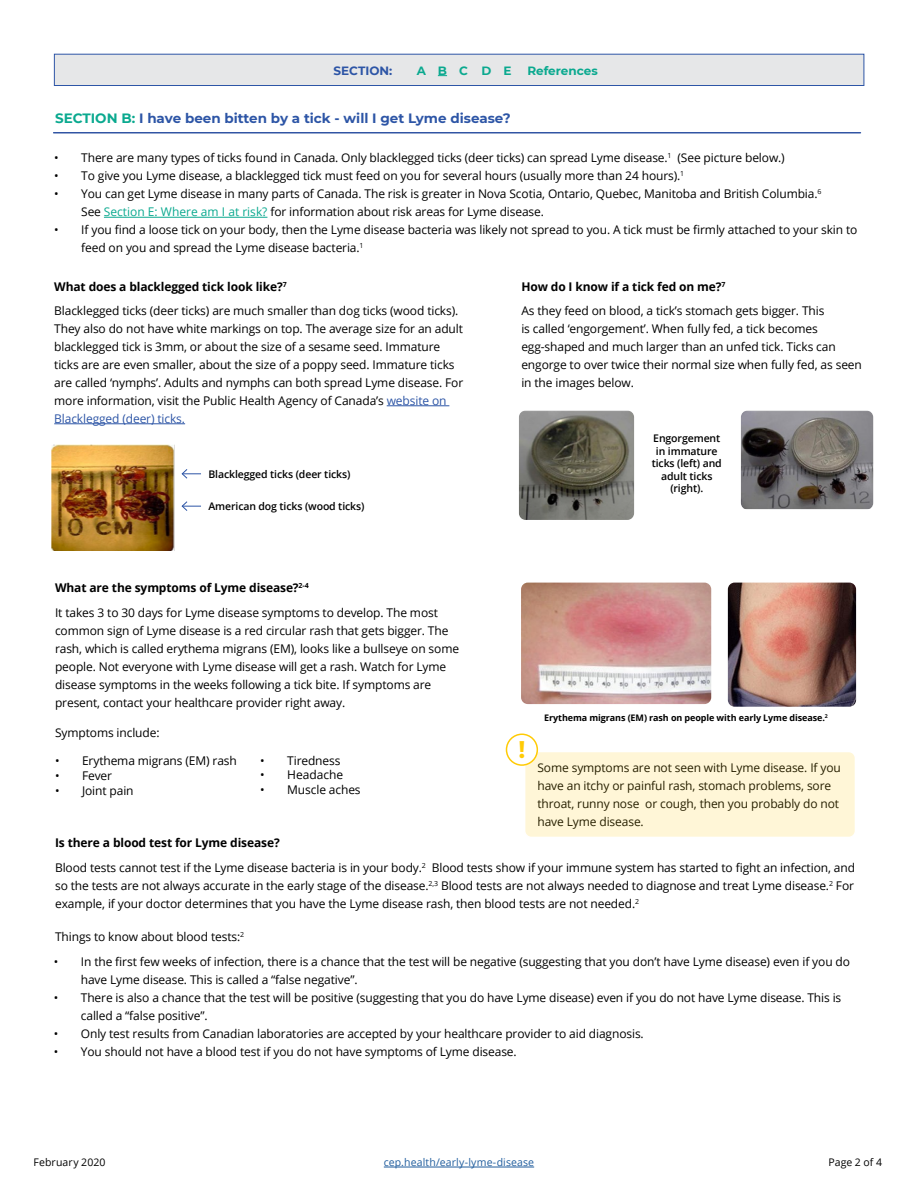
<style>
.page{position:relative;width:918px;height:1188px;background:#fff}
.page>*{position:absolute;margin:0;border:0;box-sizing:border-box;transform-origin:0 0}
.t1{font:700 24px "Montserrat";color:#ffcb05}
.t2{font:700 13.5px "Montserrat";color:#2d55a6}
.t3{font:12px/18px "Open Sans";letter-spacing:-.01em;color:#000}
.t4{font:700 12px "Open Sans";letter-spacing:-.01em;color:#000}
.t5{font:700 12px "Montserrat";color:#0aa98f}
.t6{font:700 12px "Montserrat";color:#2d55a6}
.t7{font:600 10.5px/12.6px "Open Sans";letter-spacing:-.01em;color:#000;text-align:center}
.t8{font:10.5px "Open Sans";letter-spacing:.01em;color:#215e9e}
.t9{font:10.5px "Open Sans";letter-spacing:.01em;color:#000}
.t10{font:700 9px "Open Sans";letter-spacing:-.01em;color:#000}
.s1{color:#0aa98f}
.s2{color:#2d55a6}
</style>
<div class="page">
<hr style="left:384px;top:1167px;width:150px;height:1px;background:#215e9e">
<div style="left:54px;top:54px;width:810px;height:32px;background:#e6e7e8;border:1px solid #2d55a6"></div>
<img style="left:521px;top:583px;width:190px;height:121px">
<img style="left:728px;top:583px;width:128px;height:124px">
<div style="left:525px;top:752px;width:330px;height:85px;background:#fff6d7;border-radius:7px"></div>
<div style="left:524px;top:751px;width:332px;height:87px;border:2px solid #fff;border-radius:7px"></div>
<hr style="left:54px;top:132px;width:806px;height:2px;background:#3255a4">
<hr style="left:104px;top:217px;width:163px;height:1px;background:#0aa98f">
<hr style="left:387px;top:405px;width:62px;height:1px;background:#2d55a6">
<hr style="left:54px;top:423px;width:131px;height:1px;background:#2d55a6">
<img style="left:52px;top:445px;width:123px;height:106px">
<svg style="left:182px;top:501px;width:19px;height:10px"></svg>
<svg style="left:182px;top:469px;width:19px;height:10px"></svg>
<img style="left:519px;top:411px;width:115px;height:109px">
<img style="left:741px;top:411px;width:132px;height:99px">
<div style="left:506px;top:734px;width:31px;height:31px;background:#fff;border-radius:50%"></div>
<div style="left:506px;top:734px;width:32px;height:32px;border:2px solid #ffcb05;border-radius:50%"></div>
<p class="t6" style="left:334px;top:62px;width:60px">SECTION:</p>
<p class="t5" style="left:417px;top:62px;width:96px">ABC DE</p>
<p class="t5" style="left:527px;top:62px;width:72px">References</p>
<p class="t2" style="left:55px;top:109px;width:457px"><span class="s1">SECTION B:</span> I have been bitten by a tick - will I get Lyme disease?</p>
<p class="t3" style="left:54px;top:149px;width:732px">• There are many types of ticks found in Canada. Only blacklegged ticks (deer ticks) can spread Lyme disease.<sup>1</sup> (See picture below.)</p>
<p class="t3" style="left:54px;top:167px;width:631px">• To give you Lyme disease, a blacklegged tick must feed on you for several hours (usually more than 24 hours).<sup>1</sup></p>
<p class="t3" style="left:81px;top:185px;width:742px;text-indent:-27px">• You can get Lyme disease in many parts of Canada. The risk is greater in Nova Scotia, Ontario, Quebec, Manitoba and British Columbia.<sup>6<br></sup>See <span class="s1">Section E: Where am I at risk?</span> for information about risk areas for Lyme disease.</p>
<p class="t3" style="left:81px;top:221px;width:778px;text-indent:-27px">• If you find a loose tick on your body, then the Lyme disease bacteria was likely not spread to you. A tick must be firmly attached to your skin to feed on you and spread the Lyme disease bacteria.<sup>1</sup></p>
<p class="t4" style="left:54px;top:278px;width:234px">What does a blacklegged tick look like?<sup>7</sup></p>
<p class="t4" style="left:521px;top:278px;width:206px">How do I know if a tick fed on me?<sup>7</sup></p>
<p class="t3" style="left:54px;top:301px;width:411px">Blacklegged ticks (deer ticks) are much smaller than dog ticks (wood ticks).<br>They also do not have white markings on top. The average size for an adult blacklegged tick is 3mm, or about the size of a sesame seed. Immature ticks are are even smaller, about the size of a poppy seed. Immature ticks are called ‘nymphs’. Adults and nymphs can both spread Lyme disease. For more information, visit the Public Health Agency of Canada’s <span class="s2">website on Blacklegged (deer) ticks.</span></p>
<p class="t3" style="left:521px;top:301px;width:342px">As they feed on blood, a tick’s stomach gets bigger. This<br>is called ‘engorgement’. When fully fed, a tick becomes egg-shaped and much larger than an unfed tick. Ticks can engorge to over twice their normal size when fully fed, as seen in the images below.</p>
<p class="t7" style="left:208px;top:468px;width:144px">Blacklegged ticks (deer ticks)</p>
<p class="t7" style="left:208px;top:500px;width:158px">American dog ticks (wood ticks)</p>
<p class="t4" style="left:55px;top:579px;width:255px">What are the symptoms of Lyme disease?<sup>2-4</sup></p>
<p class="t3" style="left:55px;top:604px;width:406px">It takes 3 to 30 days for Lyme disease symptoms to develop. The most common sign of Lyme disease is a red circular rash that gets bigger. The rash, which is called erythema migrans (EM), looks like a bullseye on some people. Not everyone with Lyme disease will get a rash. Watch for Lyme disease symptoms in the weeks following a tick bite. If symptoms are present, contact your healthcare provider right away.</p>
<p class="t3" style="left:55px;top:723px;width:106px">Symptoms include:</p>
<p class="t3" style="left:55px;top:752px;width:183px">• Erythema migrans (EM) rash</p>
<p class="t3" style="left:55px;top:767px;width:59px">• Fever</p>
<p class="t3" style="left:55px;top:782px;width:80px">• Joint pain</p>
<p class="t3" style="left:260px;top:751px;width:82px">• Tiredness</p>
<p class="t3" style="left:260px;top:765px;width:85px">• Headache</p>
<p class="t3" style="left:260px;top:780px;width:102px">• Muscle aches</p>
<p class="t4" style="left:55px;top:834px;width:226px">Is there a blood test for Lyme disease?</p>
<p class="t7" style="left:652px;top:432px;width:72px">Engorgement in immature ticks (left) and adult ticks (right).</p>
<h1 class="t1" style="left:518px;top:732px;width:8px">!</h1>
<p class="t10" style="left:544px;top:712px;width:285px">Erythema migrans (EM) rash on people with early Lyme disease.<sup>2</sup></p>
<p class="t3" style="left:537px;top:758px;width:305px">Some symptoms are not seen with Lyme disease. If you have an itchy or painful rash, stomach problems, sore throat, runny nose or cough, then you probably do not have Lyme disease.</p>
<p class="t3" style="left:55px;top:859px;width:801px;text-align:justify">Blood tests cannot test if the Lyme disease bacteria is in your body.<sup>2</sup> Blood tests show if your immune system has started to fight an infection, and so the tests are not always accurate in the early stage of the disease.<sup>2,3</sup> Blood tests are not always needed to diagnose and treat Lyme disease.<sup>2</sup> For example, if your doctor determines that you have the Lyme disease rash, then blood tests are not needed.<sup>2</sup></p>
<p class="t3" style="left:55px;top:927px;width:191px">Things to know about blood tests:<sup>2</sup></p>
<p class="t3" style="left:81px;top:952px;width:771px;text-indent:-27px">• In the first few weeks of infection, there is a chance that the test will be negative (suggesting that you don’t have Lyme disease) even if you do have Lyme disease. This is called a “false negative”.</p>
<p class="t3" style="left:81px;top:988px;width:762px;text-indent:-27px">• There is also a chance that the test will be positive (suggesting that you do have Lyme disease) even if you do not have Lyme disease. This is called a “false positive”.</p>
<p class="t3" style="left:54px;top:1024px;width:591px">• Only test results from Canadian laboratories are accepted by your healthcare provider to aid diagnosis.</p>
<p class="t3" style="left:54px;top:1042px;width:464px">• You should not have a blood test if you do not have symptoms of Lyme disease.</p>
<p class="t9" style="left:33px;top:1155px;width:74px">February 2020</p>
<p class="t8" style="left:384px;top:1155px;width:152px">cep.health/early-lyme-disease</p>
<p class="t9" style="left:829px;top:1155px;width:55px">Page 2 of 4</p>
</div>
